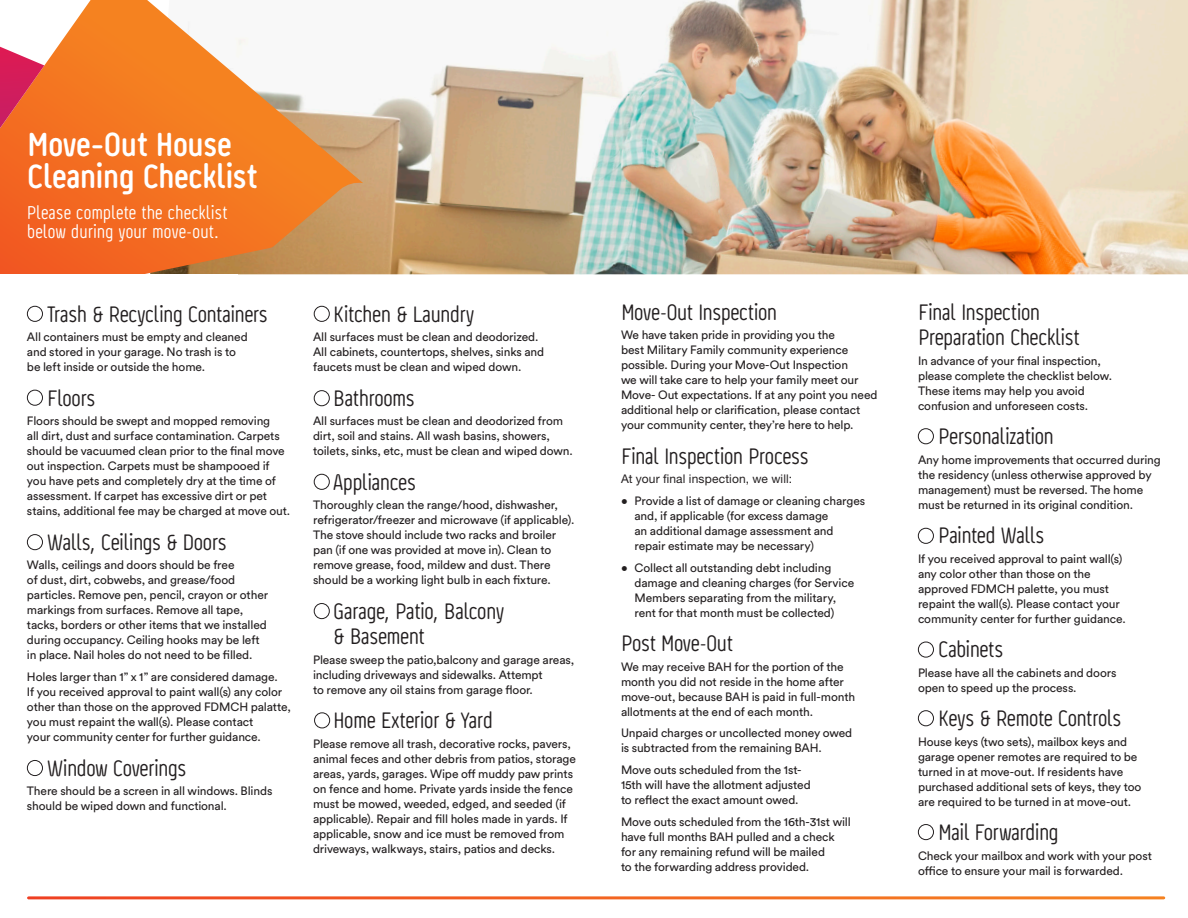
<style>
.page{position:relative;width:1188px;height:918px;background:#fff}
.page>*{position:absolute;margin:0;border:0;box-sizing:border-box;transform-origin:0 0}
.t1{font:700 condensed 33.6px/31.7px "Pharma";letter-spacing:-.05em;color:#fff}
.Header_1{font:condensed 22.5px/25.5px "Pharma";letter-spacing:-.045em;color:#231f20}
.t2{font:condensed 18.6px/18.6px "Pharma";letter-spacing:-.025em;color:#fff}
.Paragraph_1{font:12px/15px "Circular Std";letter-spacing:-.01em;color:#231f20}
.Paragraph_1-2{font:12px "Helvetica Neue LT Std";letter-spacing:.01em;color:#231f20}
</style>
<div class="page">
<img style="left:363px;top:0;width:825px;height:274px">
<svg style="left:110px;top:0;width:253px;height:322px"></svg>
<svg style="left:0;top:0;width:110px;height:274px;background:#f27a41"></svg>
<div style="left:0;top:274px;width:238px;height:114px;background:#fff"></div>
<div style="left:918px;top:428px;width:16px;height:16px;border:1px solid #231f20;border-radius:50%"></div>
<div style="left:918px;top:528px;width:16px;height:16px;border:1px solid #231f20;border-radius:50%"></div>
<div style="left:918px;top:642px;width:16px;height:16px;border:1px solid #231f20;border-radius:50%"></div>
<div style="left:918px;top:710px;width:16px;height:16px;border:1px solid #231f20;border-radius:50%"></div>
<div style="left:918px;top:824px;width:16px;height:16px;border:1px solid #231f20;border-radius:50%"></div>
<div style="left:27px;top:534px;width:16px;height:16px;border:1px solid #231f20;border-radius:50%"></div>
<div style="left:27px;top:760px;width:16px;height:16px;border:1px solid #231f20;border-radius:50%"></div>
<div style="left:314px;top:306px;width:16px;height:16px;border:1px solid #231f20;border-radius:50%"></div>
<div style="left:314px;top:390px;width:16px;height:16px;border:1px solid #231f20;border-radius:50%"></div>
<div style="left:314px;top:474px;width:16px;height:16px;border:1px solid #231f20;border-radius:50%"></div>
<div style="left:314px;top:603px;width:16px;height:16px;border:1px solid #231f20;border-radius:50%"></div>
<div style="left:314px;top:712px;width:16px;height:16px;border:1px solid #231f20;border-radius:50%"></div>
<div style="left:27px;top:306px;width:16px;height:16px;border:1px solid #231f20;border-radius:50%"></div>
<div style="left:27px;top:390px;width:16px;height:16px;border:1px solid #231f20;border-radius:50%"></div>
<h1 class="t1" style="left:27px;top:129px;width:233px">Move-Out House<br>Cleaning Checklist</h1>
<h3 class="t2" style="left:27px;top:203px;width:202px">Please complete the checklist below during your move-out.</h3>
<p class="Header_1" style="left:47px;top:301px;width:223px">Trash &amp; Recycling Containers</p>
<p class="Paragraph_1" style="left:27px;top:329px;width:222px">All containers must be empty and cleaned and stored in your garage. No trash is to be left inside or outside the home.</p>
<p class="Header_1" style="left:47px;top:385px;width:50px">Floors</p>
<p class="Paragraph_1" style="left:27px;top:413px;width:265px">Floors should be swept and mopped removing<br>all dirt, dust and surface contamination. Carpets should be vacuumed clean prior to the final move out inspection. Carpets must be shampooed if you have pets and completely dry at the time of assessment. If carpet has excessive dirt or pet stains, additional fee may be charged at move out.</p>
<p class="Header_1" style="left:47px;top:529px;width:182px">Walls, Ceilings &amp; Doors</p>
<p class="Paragraph_1" style="left:27px;top:557px;width:243px">Walls, ceilings and doors should be free<br>of dust, dirt, cobwebs, and grease/food particles. Remove pen, pencil, crayon or other markings from surfaces. Remove all tape, tacks, borders or other items that we installed during occupancy. Ceiling hooks may be left in place. Nail holes do not need to be filled.</p>
<p class="Paragraph_1" style="left:27px;top:669px;width:266px">Holes larger than 1” x 1” are considered damage.<br>If you received approval to paint wall(s) any color other than those on the approved FDMCH palatte, you must repaint the wall(s). Please contact<br>your community center for further guidance.</p>
<p class="Header_1" style="left:47px;top:755px;width:141px">Window Coverings</p>
<p class="Paragraph_1" style="left:27px;top:783px;width:247px">There should be a screen in all windows. Blinds should be wiped down and functional.</p>
<p class="Header_1" style="left:333px;top:301px;width:142px">Kitchen &amp; Laundry</p>
<p class="Paragraph_1" style="left:313px;top:329px;width:233px">All surfaces must be clean and deodorized.<br>All cabinets, countertops, shelves, sinks and faucets must be clean and wiped down.</p>
<p class="Header_1" style="left:333px;top:385px;width:84px">Bathrooms</p>
<p class="Paragraph_1" style="left:313px;top:413px;width:261px">All surfaces must be clean and deodorized from dirt, soil and stains. All wash basins, showers, toilets, sinks, etc, must be clean and wiped down.</p>
<p class="Header_1" style="left:333px;top:469px;width:85px">Appliances</p>
<p class="Paragraph_1" style="left:313px;top:497px;width:263px">Thoroughly clean the range/hood, dishwasher, refrigerator/freezer and microwave (if applicable).<br>The stove should include two racks and broiler pan (if one was provided at move in). Clean to remove grease, food, mildew and dust. There should be a working light bulb in each fixture.</p>
<p class="Header_1" style="left:333px;top:598px;width:172px">Garage, Patio, Balcony &amp; Basement</p>
<p class="Paragraph_1" style="left:313px;top:652px;width:263px">Please sweep the patio,balcony and garage areas, including driveways and sidewalks. Attempt<br>to remove any oil stains from garage floor.</p>
<p class="Header_1" style="left:333px;top:707px;width:162px">Home Exterior &amp; Yard</p>
<p class="Paragraph_1" style="left:313px;top:736px;width:264px">Please remove all trash, decorative rocks, pavers, animal feces and other debris from patios, storage areas, yards, garages. Wipe off muddy paw prints on fence and home. Private yards inside the fence must be mowed, weeded, edged, and seeded (if applicable). Repair and fill holes made in yards. If applicable, snow and ice must be removed from driveways, walkways, stairs, patios and decks.</p>
<p class="Header_1" style="left:621px;top:299px;width:158px">Move-Out Inspection</p>
<p class="Paragraph_1" style="left:621px;top:327px;width:258px">We have taken pride in providing you the<br>best Military Family community experience possible. During your Move-Out Inspection<br>we will take care to help your family meet our Move- Out expectations. If at any point you need additional help or clarification, please contact your community center, they’re here to help.</p>
<p class="Header_1" style="left:621px;top:443px;width:190px">Final Inspection Process</p>
<p class="Paragraph_1-2" style="left:621px;top:472px;width:173px">At your final inspection, we will:</p>
<p class="Paragraph_1" style="left:634px;top:493px;width:232px;text-indent:-14px">• Provide a list of damage or cleaning charges and, if applicable (for excess damage<br>an additional damage assessment and repair estimate may be necessary)</p>
<p class="Paragraph_1" style="left:634px;top:560px;width:221px;text-indent:-14px">• Collect all outstanding debt including damage and cleaning charges (for Service Members separating from the military, rent for that month must be collected)</p>
<p class="Header_1" style="left:621px;top:630px;width:114px">Post Move-Out</p>
<p class="Paragraph_1" style="left:621px;top:659px;width:236px">We may receive BAH for the portion of the month you did not reside in the home after move-out, because BAH is paid in full-month allotments at the end of each month.</p>
<p class="Paragraph_1" style="left:621px;top:726px;width:233px">Unpaid charges or uncollected money owed is subtracted from the remaining BAH.</p>
<p class="Paragraph_1" style="left:621px;top:762px;width:191px">Move outs scheduled from the 1st-<br>15th will have the allotment adjusted to reflect the exact amount owed.</p>
<p class="Paragraph_1" style="left:621px;top:814px;width:231px">Move outs scheduled from the 16th-31st will have full months BAH pulled and a check for any remaining refund will be mailed<br>to the forwarding address provided.</p>
<p class="Header_1" style="left:918px;top:299px;width:163px">Final Inspection<br>Preparation Checklist</p>
<p class="Paragraph_1" style="left:918px;top:353px;width:196px">In advance of your final inspection, please complete the checklist below.<br>These items may help you avoid confusion and unforeseen costs.</p>
<p class="Header_1" style="left:938px;top:423px;width:118px">Personalization</p>
<p class="Paragraph_1" style="left:918px;top:452px;width:244px">Any home improvements that occurred during the residency (unless otherwise approved by management) must be reversed. The home must be returned in its original condition.</p>
<p class="Header_1" style="left:938px;top:522px;width:108px">Painted Walls</p>
<p class="Paragraph_1" style="left:918px;top:551px;width:209px">If you received approval to paint wall(s) any color other than those on the approved FDMCH palette, you must repaint the wall(s). Please contact your community center for further guidance.</p>
<p class="Header_1" style="left:938px;top:636px;width:67px">Cabinets</p>
<p class="Paragraph_1" style="left:918px;top:665px;width:200px">Please have all the cabinets and doors open to speed up the process.</p>
<p class="Header_1" style="left:938px;top:705px;width:185px">Keys &amp; Remote Controls</p>
<p class="Paragraph_1" style="left:918px;top:734px;width:225px">House keys (two sets), mailbox keys and garage opener remotes are required to be turned in at move-out. If residents have purchased additional sets of keys, they too are required to be turned in at move-out.</p>
<p class="Header_1" style="left:938px;top:819px;width:122px">Mail Forwarding</p>
<p class="Paragraph_1" style="left:918px;top:848px;width:236px">Check your mailbox and work with your post office to ensure your mail is forwarded.</p>
</div>
